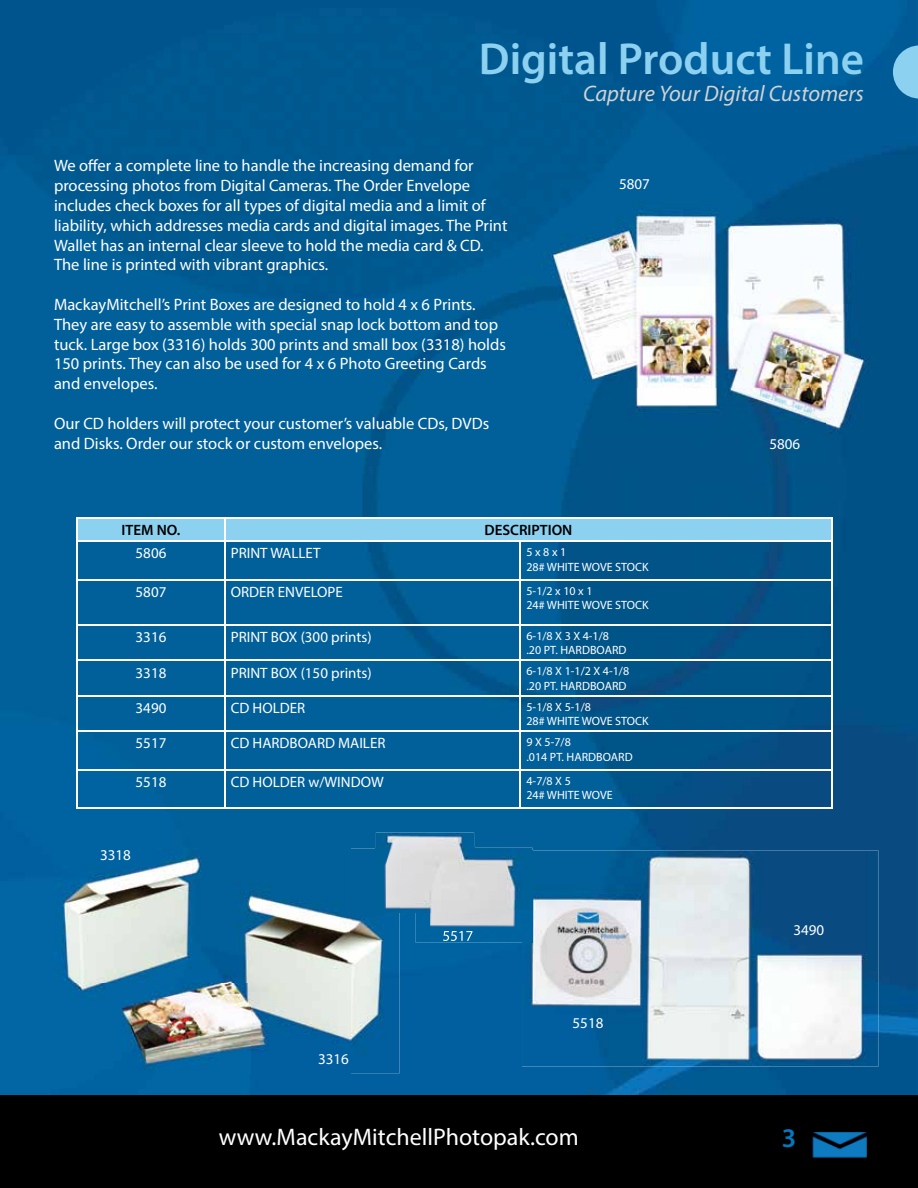
<style>
.page{position:relative;width:918px;height:1188px;background:#fff}
.page>*{position:absolute;margin:0;border:0;box-sizing:border-box;transform-origin:0 0}
.t1{font:600 45px "Myriad Pro";color:#8dd1f1}
.t2{font:600 27px "Myriad Pro";color:#0079c1}
.t3{font:24px "Myriad Pro";color:#fff}
.t4{font:italic 22.5px "Myriad Pro";color:#d1d3d4}
.t5{font:16.5px/19.8px "Myriad Pro";color:#fff}
.t6{font:15px "Myriad Pro";color:#fff}
.t7{font:600 15px "Myriad Pro";color:#000}
.t8{font:12px/14.4px "Myriad Pro";color:#fff}
</style>
<div class="page">
<img style="left:0;top:0;width:918px;height:1095px">
<img style="left:54px;top:849px;width:346px;height:224px">
<img style="left:542px;top:201px;width:331px;height:234px">
<img style="left:522px;top:850px;width:356px;height:216px">
<svg style="left:893px;top:45px;width:25px;height:54px"></svg>
<div style="left:0;top:1095px;width:918px;height:93px;background:#000"></div>
<hr style="left:76px;top:771px;width:2px;height:37px;background:#fff">
<hr style="left:76px;top:808px;width:149px;height:1px;background:#fff">
<hr style="left:520px;top:771px;width:1px;height:37px;background:#fff">
<hr style="left:224px;top:771px;width:1px;height:37px;background:#fff">
<hr style="left:831px;top:771px;width:2px;height:37px;background:#fff">
<hr style="left:225px;top:808px;width:296px;height:1px;background:#fff">
<hr style="left:520px;top:808px;width:313px;height:1px;background:#fff">
<img style="left:812px;top:1132px;width:55px;height:26px">
<hr style="left:831px;top:519px;width:2px;height:21px;background:#fff">
<hr style="left:76px;top:517px;width:149px;height:2px;background:#fff">
<hr style="left:76px;top:519px;width:2px;height:21px;background:#fff">
<hr style="left:76px;top:732px;width:2px;height:37px;background:#fff">
<hr style="left:76px;top:769px;width:149px;height:2px;background:#fff">
<hr style="left:225px;top:517px;width:296px;height:2px;background:#fff">
<div style="left:78px;top:519px;width:753px;height:21px;background:#8dd1f1"></div>
<hr style="left:520px;top:517px;width:313px;height:2px;background:#fff">
<hr style="left:224px;top:542px;width:1px;height:37px;background:#fff">
<hr style="left:224px;top:580px;width:1px;height:44px;background:#fff">
<hr style="left:224px;top:661px;width:1px;height:34px;background:#fff">
<hr style="left:520px;top:542px;width:1px;height:37px;background:#fff">
<hr style="left:520px;top:580px;width:1px;height:44px;background:#fff">
<hr style="left:520px;top:732px;width:1px;height:37px;background:#fff">
<hr style="left:76px;top:540px;width:149px;height:2px;background:#fff">
<hr style="left:76px;top:542px;width:2px;height:37px;background:#fff">
<hr style="left:225px;top:540px;width:296px;height:2px;background:#fff">
<hr style="left:520px;top:540px;width:313px;height:2px;background:#fff">
<hr style="left:831px;top:542px;width:2px;height:37px;background:#fff">
<hr style="left:76px;top:579px;width:149px;height:1px;background:#fff">
<hr style="left:76px;top:580px;width:2px;height:44px;background:#fff">
<hr style="left:225px;top:579px;width:296px;height:1px;background:#fff">
<hr style="left:520px;top:579px;width:313px;height:1px;background:#fff">
<hr style="left:831px;top:580px;width:2px;height:44px;background:#fff">
<hr style="left:76px;top:661px;width:2px;height:34px;background:#fff">
<hr style="left:224px;top:732px;width:1px;height:37px;background:#fff">
<hr style="left:831px;top:732px;width:2px;height:37px;background:#fff">
<hr style="left:225px;top:769px;width:296px;height:2px;background:#fff">
<hr style="left:520px;top:769px;width:313px;height:2px;background:#fff">
<hr style="left:76px;top:695px;width:149px;height:2px;background:#fff">
<hr style="left:76px;top:697px;width:2px;height:33px;background:#fff">
<hr style="left:76px;top:730px;width:149px;height:2px;background:#fff">
<hr style="left:225px;top:695px;width:296px;height:2px;background:#fff">
<hr style="left:224px;top:697px;width:1px;height:33px;background:#fff">
<hr style="left:225px;top:730px;width:296px;height:2px;background:#fff">
<hr style="left:520px;top:697px;width:1px;height:33px;background:#fff">
<hr style="left:831px;top:697px;width:2px;height:33px;background:#fff">
<hr style="left:520px;top:730px;width:313px;height:2px;background:#fff">
<hr style="left:520px;top:661px;width:1px;height:34px;background:#fff">
<hr style="left:831px;top:661px;width:2px;height:34px;background:#fff">
<hr style="left:520px;top:695px;width:313px;height:2px;background:#fff">
<hr style="left:520px;top:624px;width:313px;height:2px;background:#fff">
<hr style="left:831px;top:626px;width:2px;height:34px;background:#fff">
<hr style="left:520px;top:660px;width:313px;height:1px;background:#fff">
<hr style="left:225px;top:624px;width:296px;height:2px;background:#fff">
<hr style="left:520px;top:626px;width:1px;height:34px;background:#fff">
<hr style="left:225px;top:660px;width:296px;height:1px;background:#fff">
<hr style="left:76px;top:624px;width:149px;height:2px;background:#fff">
<hr style="left:76px;top:626px;width:2px;height:34px;background:#fff">
<hr style="left:224px;top:626px;width:1px;height:34px;background:#fff">
<hr style="left:76px;top:660px;width:149px;height:1px;background:#fff">
<img style="left:376px;top:833px;width:98px;height:39px">
<img style="left:400px;top:872px;width:16px;height:40px">
<img style="left:376px;top:849px;width:24px;height:63px">
<img style="left:416px;top:848px;width:117px;height:63px">
<img style="left:416px;top:911px;width:106px;height:32px">
<img style="left:522px;top:850px;width:11px;height:93px">
<img style="left:443px;top:931px;width:30px;height:10px">
<h1 class="t1" style="left:479px;top:31px;width:387px">Digital Product Line</h1>
<h3 class="t4" style="left:583px;top:80px;width:282px">Capture Your Digital Customers</h3>
<p class="t5" style="left:54px;top:156px;width:455px">We offer a complete line to handle the increasing demand for processing photos from Digital Cameras. The Order Envelope includes check boxes for all types of digital media and a limit of liability, which addresses media cards and digital images. The Print Wallet has an internal clear sleeve to hold the media card &amp; CD.<br>The line is printed with vibrant graphics.</p>
<p class="t5" style="left:54px;top:294px;width:454px">MackayMitchell’s Print Boxes are designed to hold 4 x 6 Prints.<br>They are easy to assemble with special snap lock bottom and top tuck. Large box (3316) holds 300 prints and small box (3318) holds 150 prints. They can also be used for 4 x 6 Photo Greeting Cards and envelopes.</p>
<p class="t5" style="left:54px;top:413px;width:437px">Our CD holders will protect your customer’s valuable CDs, DVDs and Disks. Order our stock or custom envelopes.</p>
<p class="t6" style="left:619px;top:175px;width:32px">5807</p>
<p class="t7" style="left:122px;top:521px;width:60px">ITEM NO.</p>
<p class="t7" style="left:484px;top:521px;width:89px">DESCRIPTION</p>
<p class="t6" style="left:136px;top:544px;width:32px">5806</p>
<p class="t6" style="left:231px;top:544px;width:91px">PRINT WALLET</p>
<p class="t8" style="left:526px;top:545px;width:124px">5 x 8 x 1<br>28# WHITE WOVE STOCK</p>
<p class="t6" style="left:136px;top:583px;width:32px">5807</p>
<p class="t6" style="left:231px;top:583px;width:114px">ORDER ENVELOPE</p>
<p class="t8" style="left:526px;top:583px;width:124px">5-1/2 x 10 x 1<br>24# WHITE WOVE STOCK</p>
<p class="t6" style="left:136px;top:628px;width:32px">3316</p>
<p class="t6" style="left:231px;top:628px;width:142px">PRINT BOX (300 prints)</p>
<p class="t8" style="left:526px;top:629px;width:102px">6-1/8 X 3 X 4-1/8 .20 PT. HARDBOARD</p>
<p class="t6" style="left:136px;top:663px;width:32px">3318</p>
<p class="t6" style="left:231px;top:663px;width:142px">PRINT BOX (150 prints)</p>
<p class="t8" style="left:526px;top:664px;width:104px">6-1/8 X 1-1/2 X 4-1/8 .20 PT. HARDBOARD</p>
<p class="t6" style="left:136px;top:699px;width:32px">3490</p>
<p class="t6" style="left:231px;top:699px;width:76px">CD HOLDER</p>
<p class="t8" style="left:526px;top:699px;width:124px">5-1/8 X 5-1/8<br>28# WHITE WOVE STOCK</p>
<p class="t6" style="left:136px;top:734px;width:32px">5517</p>
<p class="t6" style="left:231px;top:734px;width:156px">CD HARDBOARD MAILER</p>
<p class="t8" style="left:526px;top:735px;width:108px">9 X 5-7/8<br>.014 PT. HARDBOARD</p>
<p class="t6" style="left:136px;top:773px;width:32px">5518</p>
<p class="t6" style="left:231px;top:773px;width:155px">CD HOLDER w/WINDOW</p>
<p class="t8" style="left:526px;top:773px;width:88px">4-7/8 X 5<br>24# WHITE WOVE</p>
<p class="t6" style="left:100px;top:846px;width:32px">3318</p>
<p class="t6" style="left:318px;top:1050px;width:32px">3316</p>
<p class="t6" style="left:573px;top:1014px;width:32px">5518</p>
<p class="t6" style="left:769px;top:435px;width:32px">5806</p>
<p class="t6" style="left:793px;top:921px;width:32px">3490</p>
<h3 class="t3" style="left:219px;top:1122px;width:361px">www.MackayMitchellPhotopak.com</h3>
<h2 class="t2" style="left:782px;top:1121px;width:16px">3</h2>
</div>
